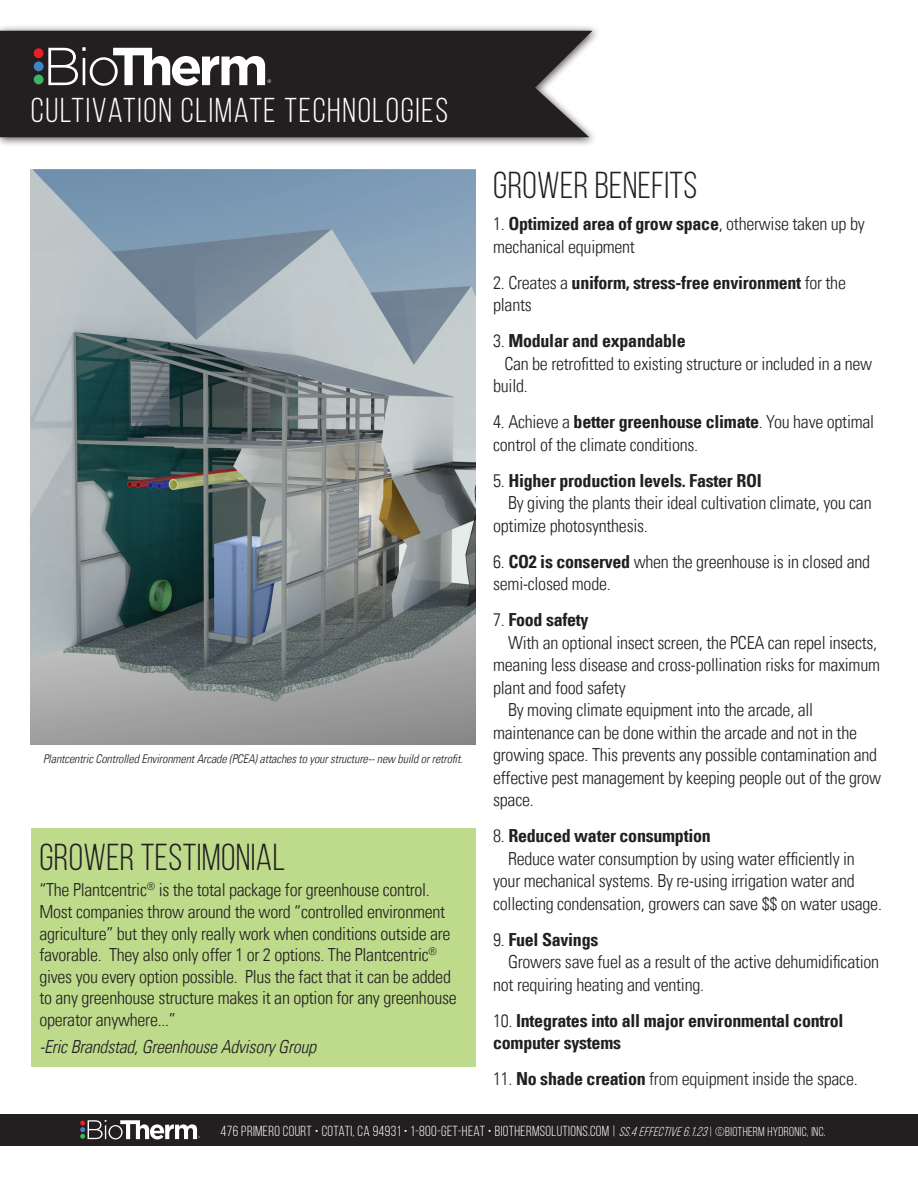
<style>
.page{position:relative;width:918px;height:1188px;background:#fff}
.page>*{position:absolute;margin:0;border:0;box-sizing:border-box;transform-origin:0 0}
.t1{font:37.5px "Bebas Neue";letter-spacing:.01em;color:#231f20}
.t2{font:34.5px "Bebas Neue";letter-spacing:.05em;color:#fff}
.t3{font:300 condensed 18px/21.6px "Univers LT";letter-spacing:-.015em;color:#231f20}
.t4{font:700 condensed 18px/22.5px "Univers LT";letter-spacing:-.015em;color:#231f20}
.t5{font:italic 300 condensed 18px "Univers LT";letter-spacing:-.015em;color:#231f20}
.t6{font:14.55px "Bebas Neue";letter-spacing:.025em;color:#fff}
.t7{font:italic 300 condensed 12px "Univers LT";letter-spacing:-.01em;color:#231f20}
.t8{font:500 7.5px "Univers";color:#fff}
.t9{font:500 3.75px "Univers";color:#fff}
.s1{font-weight:700}
.s2{font-weight:300}
.s3{font-style:italic;font-size:12.9px}
.s4{font-size:12.9px}
</style>
<div class="page">
<div style="left:0;top:1114px;width:918px;height:32px;background:#231f20"></div>
<svg style="left:80px;top:1120px;width:117px;height:19px"></svg>
<div style="left:31px;top:828px;width:444px;height:238px;background:#bedb8c"></div>
<img style="left:31px;top:170px;width:444px;height:574px">
<div style="left:0;top:24px;width:601px;height:123px;background:#231f20;opacity:.75"></div>
<div style="left:0;top:30px;width:592px;height:107px;background:#231f20"></div>
<svg style="left:48px;top:47px;width:217px;height:39px"></svg>
<div style="left:34px;top:48px;width:10px;height:10px;background:#ed1f26;border-radius:50%"></div>
<div style="left:34px;top:61px;width:10px;height:10px;background:#4283c4;border-radius:50%"></div>
<div style="left:34px;top:75px;width:10px;height:9px;background:#3cb662;border-radius:50%"></div>
<p class="t8" style="left:268px;top:78px;width:5px">®</p>
<h2 class="t2" style="left:31px;top:91px;width:419px">CULTIVATION CLIMATE TECHNOLOGIES</h2>
<p class="t7" style="left:43px;top:752px;width:421px">Plantcentric Controlled Environment Arcade (PCEA) attaches to your structure-- new build or retrofit.</p>
<h1 class="t1" style="left:39px;top:837px;width:247px">GROWER TESTIMONIAL</h1>
<p class="t3" style="left:39px;top:879px;width:419px">“The Plantcentric<sup>®</sup> is the total package for greenhouse control.<br>Most companies throw around the word “controlled environment agriculture” but they only really work when conditions outside are favorable. They also only offer 1 or 2 options. The Plantcentric<sup>® </sup>gives you every option possible. Plus the fact that it can be added to any greenhouse structure makes it an option for any greenhouse operator anywhere...”</p>
<p class="t5" style="left:39px;top:1036px;width:278px">-Eric Brandstad, Greenhouse Advisory Group</p>
<h1 class="t1" style="left:493px;top:165px;width:206px">GROWER BENEFITS</h1>
<p class="t3" style="left:493px;top:213px;width:373px;line-height:22.5px">1. <span class="s1">Optimized area of grow space</span>, otherwise taken up by mechanical equipment</p>
<p class="t4" style="left:493px;top:271px;width:354px"><span class="s2">2. Creates a</span> uniform, stress-free environment <span class="s2">for the plants</span></p>
<p class="t4" style="left:493px;top:330px;width:194px"><span class="s2">3.</span> Modular and expandable</p>
<p class="t3" style="left:504px;top:353px;width:369px">Can be retrofitted to existing structure or included in a new</p>
<p class="t3" style="left:493px;top:375px;width:36px">build.</p>
<p class="t3" style="left:493px;top:411px;width:383px;line-height:22.5px">4. Achieve a <span class="s1">better greenhouse climate</span>. You have optimal control of the climate conditions.</p>
<p class="t4" style="left:493px;top:469px;width:270px"><span class="s2">5.</span> Higher production levels. Faster ROI</p>
<p class="t3" style="left:508px;top:492px;width:365px">By giving the plants their ideal cultivation climate, you can</p>
<p class="t3" style="left:493px;top:515px;width:156px">optimize photosynthesis.</p>
<p class="t3" style="left:493px;top:550px;width:378px;line-height:22.5px">6. <span class="s1">CO2 is conserved</span> when the greenhouse is in closed and semi-closed mode.</p>
<p class="t4" style="left:493px;top:609px;width:97px"><span class="s2">7.</span> Food safety</p>
<p class="t3" style="left:508px;top:632px;width:371px">With an optional insect screen, the PCEA can repel insects,</p>
<p class="t3" style="left:493px;top:654px;width:388px">meaning less disease and cross-pollination risks for maximum</p>
<p class="t3" style="left:493px;top:677px;width:134px">plant and food safety</p>
<p class="t3" style="left:508px;top:699px;width:307px">By moving climate equipment into the arcade, all</p>
<p class="t3" style="left:493px;top:722px;width:365px">maintenance can be done within the arcade and not in the</p>
<p class="t3" style="left:493px;top:744px;width:386px">growing space. This prevents any possible contamination and</p>
<p class="t3" style="left:493px;top:767px;width:390px">effective pest management by keeping people out of the grow</p>
<p class="t3" style="left:493px;top:789px;width:42px">space.</p>
<p class="t4" style="left:493px;top:825px;width:219px"><span class="s2">8.</span> Reduced water consumption</p>
<p class="t3" style="left:508px;top:848px;width:348px">Reduce water consumption by using water efficiently in</p>
<p class="t3" style="left:493px;top:870px;width:363px">your mechanical systems. By re-using irrigation water and</p>
<p class="t3" style="left:493px;top:893px;width:390px">collecting condensation, growers can save $$ on water usage.</p>
<p class="t4" style="left:493px;top:928px;width:107px"><span class="s2">9.</span> Fuel Savings</p>
<p class="t3" style="left:508px;top:951px;width:373px">Growers save fuel as a result of the active dehumidification</p>
<p class="t3" style="left:493px;top:974px;width:212px">not requiring heating and venting.</p>
<p class="t4" style="left:493px;top:1009px;width:352px"><span class="s2">10.</span> Integrates into all major environmental control computer systems</p>
<p class="t3" style="left:493px;top:1068px;width:366px">11. <span class="s1">No shade creation</span> from equipment inside the space.</p>
<p class="t9" style="left:198px;top:1136px;width:3px">®</p>
<p class="t6" style="left:221px;top:1123px;width:606px">476 PRIMERO COURT • COTATI, CA 94931 • 1-800-GET-HEAT • BIOTHERMSOLUTIONS.COM | <span class="s3">SS.4EFFECTIVE6.1.23</span><span class="s4">| ©BIOTHERM HYDRONIC, INC.</span></p>
</div>
